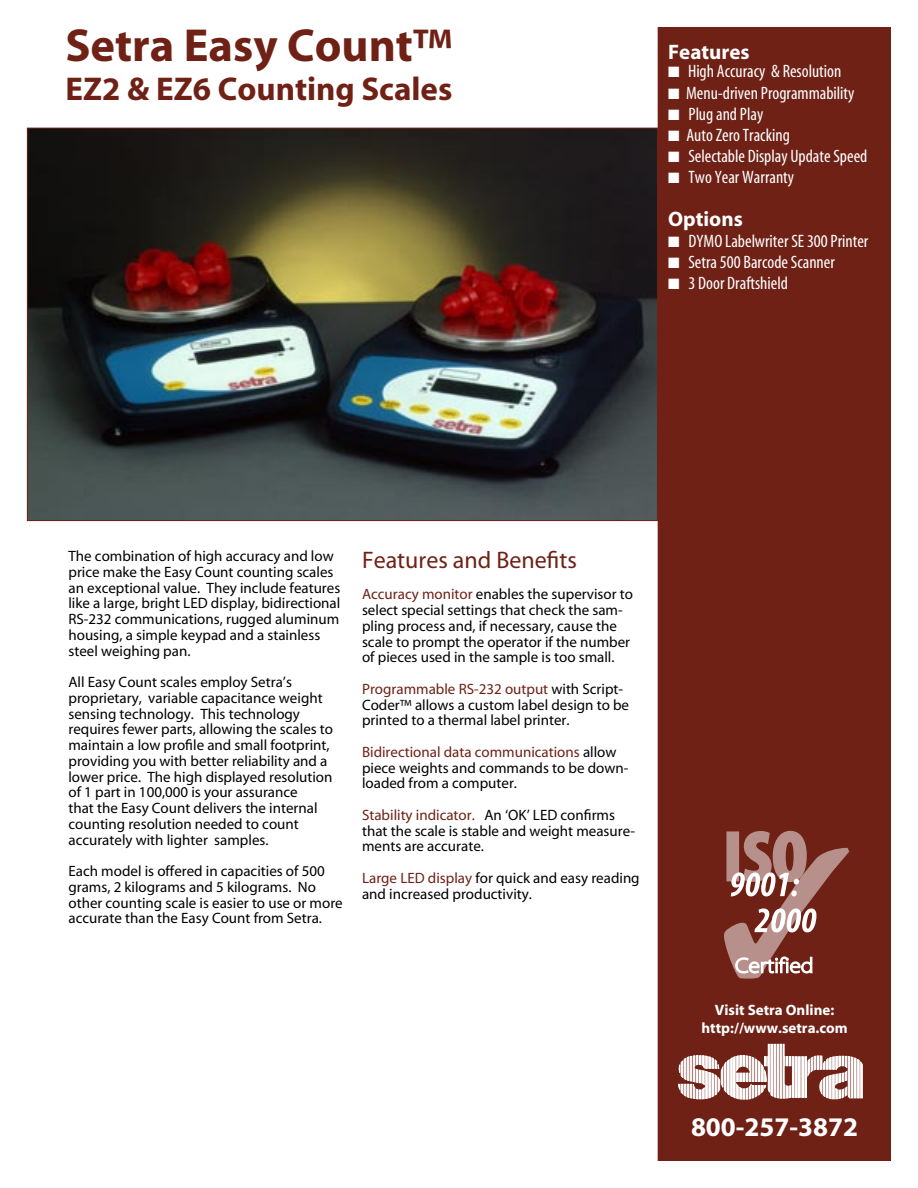
<style>
.page{position:relative;width:918px;height:1188px;background:#fff}
.page>*{position:absolute;margin:0;border:0;box-sizing:border-box;transform-origin:0 0}
.t1{font:46.5px "Myriad MM 700 600";color:#6f2116}
.t2{font:33px "Myriad MM 700 600";color:#6f2116}
.t3{font:27px "Myriad MM 700 600";color:#fff}
.t4{font:24px "Myriad MM 400 600";color:#6f2116}
.t5{font:21px "Myriad MM 700 600";color:#fff}
.t6{font:18px "Myriad MM 400 300";color:#fff}
.t7{font:15px/15.8px "Myriad MM 400 600";color:#000}
.t8{font:15px "Myriad MM 700 600";color:#fff}
.s1{color:#6f2116}
</style>
<div class="page">
<div style="left:658px;top:28px;width:232px;height:1132px;background:#6f2116"></div>
<div style="left:658px;top:27px;width:233px;height:1134px;border:2px solid #6f2116"></div>
<img style="left:29px;top:130px;width:627px;height:389px">
<div style="left:777px;top:1044px;width:2px;height:54px;border:1px solid #fff"></div>
<div style="left:780px;top:1044px;width:2px;height:54px;border:1px solid #fff"></div>
<svg style="left:783px;top:1044px;width:9px;height:55px"></svg>
<div style="left:792px;top:1056px;width:2px;height:42px;border:1px solid #fff"></div>
<div style="left:795px;top:1056px;width:2px;height:42px;border:1px solid #fff"></div>
<div style="left:798px;top:1056px;width:3px;height:42px;border:1px solid #fff"></div>
<div style="left:801px;top:1056px;width:3px;height:42px;border:1px solid #fff"></div>
<div style="left:805px;top:1056px;width:2px;height:42px;border:1px solid #fff"></div>
<svg style="left:807px;top:1056px;width:56px;height:43px"></svg>
<svg style="left:678px;top:1044px;width:98px;height:56px"></svg>
<svg style="left:724px;top:830px;width:126px;height:149px"></svg>
<p class="t1" style="left:65px;top:23px;width:389px">Setra Easy Count™</p>
<p class="t2" style="left:65px;top:73px;width:388px">EZ2 &amp; EZ6 Counting Scales</p>
<p class="t5" style="left:668px;top:42px;width:83px">Features</p>
<p class="t6" style="left:668px;top:63px;width:175px">■ High Accuracy &amp; Resolution</p>
<p class="t6" style="left:668px;top:84px;width:188px">■ Menu-driven Programmability</p>
<p class="t6" style="left:668px;top:105px;width:97px">■ Plug and Play</p>
<p class="t6" style="left:668px;top:126px;width:123px">■ Auto Zero Tracking</p>
<p class="t6" style="left:668px;top:147px;width:201px">■ Selectable Display Update Speed</p>
<p class="t6" style="left:668px;top:169px;width:127px">■ Two Year Warranty</p>
<p class="t5" style="left:668px;top:208px;width:76px">Options</p>
<p class="t6" style="left:668px;top:232px;width:202px">■ DYMO Labelwriter SE 300 Printer</p>
<p class="t6" style="left:668px;top:253px;width:168px">■ Setra 500 Barcode Scanner</p>
<p class="t6" style="left:668px;top:274px;width:121px">■ 3 Door Draftshield</p>
<p class="t7" style="left:68px;top:549px;width:273px">The combination of high accuracy and low price make the Easy Count counting scales an exceptional value. They include features like a large, bright LED display, bidirectional RS-232 communications, rugged aluminum housing, a simple keypad and a stainless steel weighing pan.</p>
<p class="t7" style="left:68px;top:675px;width:266px">All Easy Count scales employ Setra’s proprietary, variable capacitance weight sensing technology. This technology requires fewer parts, allowing the scales to maintain a low profile and small footprint, providing you with better reliability and a lower price. The high displayed resolution of 1 part in 100,000 is your assurance<br>that the Easy Count delivers the internal counting resolution needed to count accurately with lighter samples.</p>
<p class="t7" style="left:68px;top:864px;width:276px">Each model is offered in capacities of 500 grams, 2 kilograms and 5 kilograms. No other counting scale is easier to use or more accurate than the Easy Count from Setra.</p>
<p class="t4" style="left:362px;top:548px;width:216px">Features and Benefits</p>
<p class="t7" style="left:362px;top:587px;width:272px"><span class="s1">Accuracy monitor</span> enables the supervisor to select special settings that check the sam&shy;pling process and, if necessary, cause the scale to prompt the operator if the number of pieces used in the sample is too small.</p>
<p class="t7" style="left:362px;top:682px;width:269px"><span class="s1">Programmable RS-232 output</span> with Script-<br>Coder™ allows a custom label design to be printed to a thermal label printer.</p>
<p class="t7" style="left:362px;top:745px;width:268px"><span class="s1">Bidirectional data communications</span> allow piece weights and commands to be down&shy;loaded from a computer.</p>
<p class="t7" style="left:362px;top:808px;width:274px"><span class="s1">Stability indicator.</span> An ‘OK’ LED confirms that the scale is stable and weight measure&shy;ments are accurate.</p>
<p class="t7" style="left:362px;top:871px;width:279px"><span class="s1">Large LED display</span> for quick and easy reading and increased productivity.</p>
<p class="t8" style="left:715px;top:1003px;width:121px">Visit Setra Online:</p>
<p class="t8" style="left:701px;top:1021px;width:148px">http://www.setra.com</p>
<p class="t3" style="left:691px;top:1114px;width:169px">800-257-3872</p>
</div>
